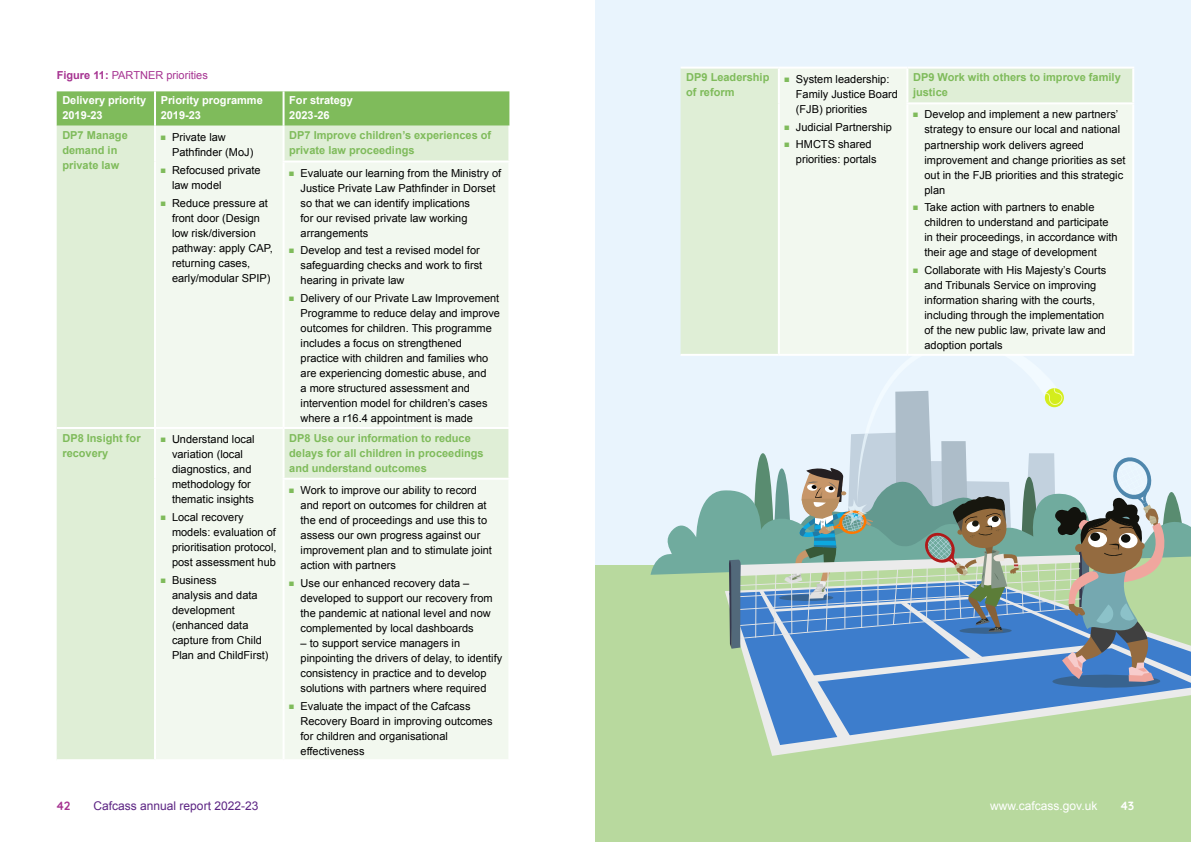
<style>
.page{position:relative;width:1191px;height:842px;background:#fff}
.page>*{position:absolute;margin:0;border:0;box-sizing:border-box;transform-origin:0 0}
.t1{font:12px "Arial";color:#5c2483}
.t2{font:12px "Arial";color:#fff}
.t3{font:700 12px "Quicksand";color:#a63391}
.t4{font:700 12px "Quicksand";color:#fff}
.t5{font:11px/15px "Arial";color:#000}
.t6{font:700 11px/15px "Arial";color:#7fbb5b}
.t7{font:700 11px/15px "Arial";color:#fff}
.t8{font:11px "Arial";color:#a63391}
.s1{font-weight:700}
.s2{color:#7fbb5b}
</style>
<div class="page">
<div style="left:595px;top:564px;width:596px;height:278px;background:#b8d99e"></div>
<div style="left:595px;top:0;width:596px;height:564px;background:#e9f4fd"></div>
<svg style="left:650px;top:490px;width:79px;height:85px;fill:#70ab9e"></svg>
<svg style="left:725px;top:591px;width:121px;height:165px"></svg>
<svg style="left:729px;top:739px;width:158px;height:6px"></svg>
<svg style="left:729px;top:388px;width:462px;height:351px"></svg>
<div style="left:57px;top:91px;width:452px;height:35px;background:#7fbb5b"></div>
<div style="left:57px;top:126px;width:97px;height:633px;background:#dfeed6"></div>
<svg style="left:156px;top:126px;width:352px;height:633px;fill:#f2f8ef"></svg>
<hr style="left:282px;top:91px;width:2px;height:35px;background:#fff">
<hr style="left:154px;top:91px;width:2px;height:35px;background:#fff">
<hr style="left:282px;top:126px;width:2px;height:34px;background:#fff">
<hr style="left:282px;top:160px;width:228px;height:2px;background:#fff">
<hr style="left:282px;top:162px;width:2px;height:265px;background:#fff">
<hr style="left:283px;top:427px;width:227px;height:2px;background:#fff">
<hr style="left:155px;top:427px;width:128px;height:2px;background:#fff">
<hr style="left:282px;top:429px;width:2px;height:49px;background:#fff">
<hr style="left:57px;top:427px;width:98px;height:2px;background:#fff">
<hr style="left:282px;top:478px;width:228px;height:2px;background:#fff">
<hr style="left:282px;top:480px;width:2px;height:279px;background:#fff">
<div style="left:680px;top:69px;width:98px;height:285px;background:#dfeed6"></div>
<svg style="left:780px;top:69px;width:352px;height:285px;fill:#f2f8ef"></svg>
<hr style="left:680px;top:354px;width:99px;height:2px;background:#fff">
<hr style="left:779px;top:354px;width:128px;height:2px;background:#fff">
<hr style="left:1132px;top:69px;width:2px;height:33px;background:#fff">
<hr style="left:907px;top:67px;width:227px;height:2px;background:#fff">
<hr style="left:779px;top:67px;width:128px;height:2px;background:#fff">
<hr style="left:906px;top:69px;width:2px;height:33px;background:#fff">
<hr style="left:680px;top:67px;width:99px;height:2px;background:#fff">
<hr style="left:778px;top:69px;width:2px;height:34px;background:#fff">
<hr style="left:778px;top:103px;width:2px;height:251px;background:#fff">
<hr style="left:906px;top:102px;width:228px;height:2px;background:#fff">
<hr style="left:906px;top:104px;width:2px;height:250px;background:#fff">
<hr style="left:1132px;top:104px;width:2px;height:250px;background:#fff">
<hr style="left:907px;top:354px;width:227px;height:2px;background:#fff">
<p class="t8" style="left:57px;top:68px;width:153px"><span class="s1">Figure 11:</span> PARTNER priorities</p>
<p class="t7" style="left:62px;top:93px;width:85px">Delivery priority<br>2019-23</p>
<p class="t7" style="left:161px;top:93px;width:104px">Priority programme<br>2019-23</p>
<p class="t7" style="left:289px;top:93px;width:65px">For strategy<br>2023-26</p>
<p class="t6" style="left:62px;top:128px;width:67px">DP7 Manage demand in private law</p>
<p class="t5" style="left:172px;top:130px;width:83px;text-indent:-11px"><span class="s2">■</span> Private law<br>Pathfinder (MoJ)</p>
<p class="t6" style="left:289px;top:128px;width:203px">DP7 Improve children’s experiences of private law proceedings</p>
<p class="t5" style="left:300px;top:165px;width:202px;text-indent:-11px"><span class="s2">■</span> Evaluate our learning from the Ministry of Justice Private Law Pathfinder in Dorset so that we can identify implications<br>for our revised private law working arrangements</p>
<p class="t5" style="left:300px;top:243px;width:183px;text-indent:-11px"><span class="s2">■</span> Develop and test a revised model for safeguarding checks and work to first hearing in private law</p>
<p class="t5" style="left:300px;top:291px;width:201px;text-indent:-11px"><span class="s2">■</span> Delivery of our Private Law Improvement Programme to reduce delay and improve outcomes for children. This programme includes a focus on strengthened practice with children and families who are experiencing domestic abuse, and<br>a more structured assessment and intervention model for children’s cases where a r16.4 appointment is made</p>
<p class="t5" style="left:172px;top:162px;width:90px;text-indent:-11px"><span class="s2">■</span> Refocused private law model</p>
<p class="t5" style="left:172px;top:195px;width:102px;text-indent:-11px"><span class="s2">■</span> Reduce pressure at front door (Design low risk/diversion pathway: apply CAP, returning cases, early/modular SPIP)</p>
<p class="t6" style="left:62px;top:431px;width:80px">DP8 Insight for recovery</p>
<p class="t5" style="left:172px;top:432px;width:84px;text-indent:-11px"><span class="s2">■</span> Understand local variation (local diagnostics, and methodology for thematic insights</p>
<p class="t5" style="left:172px;top:510px;width:106px;text-indent:-11px"><span class="s2">■</span> Local recovery models: evaluation of prioritisation protocol, post assessment hub</p>
<p class="t5" style="left:172px;top:572px;width:98px;text-indent:-11px"><span class="s2">■</span> Business<br>analysis and data development (enhanced data capture from Child<br>Plan and ChildFirst)</p>
<p class="t6" style="left:289px;top:431px;width:196px">DP8 Use our information to reduce delays for all children in proceedings and understand outcomes</p>
<p class="t5" style="left:300px;top:483px;width:193px;text-indent:-11px"><span class="s2">■</span> Work to improve our ability to record and report on outcomes for children at the end of proceedings and use this to assess our own progress against our improvement plan and to stimulate joint action with partners</p>
<p class="t5" style="left:300px;top:575px;width:193px;text-indent:-11px"><span class="s2">■</span> Use our enhanced recovery data – developed to support our recovery from the pandemic at national level and now complemented by local dashboards</p>
<p class="t5" style="left:300px;top:635px;width:203px">– to support service managers in pinpointing the drivers of delay, to identify consistency in practice and to develop solutions with partners where required</p>
<p class="t5" style="left:300px;top:698px;width:193px;text-indent:-11px"><span class="s2">■</span> Evaluate the impact of the Cafcass<br>Recovery Board in improving outcomes for children and organisational effectiveness</p>
<p class="t6" style="left:686px;top:70px;width:85px">DP9 Leadership of reform</p>
<p class="t5" style="left:796px;top:71px;width:104px;text-indent:-11px"><span class="s2">■</span> System leadership:<br>Family Justice Board (FJB) priorities</p>
<p class="t5" style="left:784px;top:119px;width:109px"><span class="s2">■</span> Judicial Partnership</p>
<p class="t5" style="left:796px;top:137px;width:82px;text-indent:-11px"><span class="s2">■</span> HMCTS shared priorities: portals</p>
<p class="t6" style="left:913px;top:70px;width:209px">DP9 Work with others to improve family justice</p>
<p class="t5" style="left:924px;top:107px;width:203px;text-indent:-11px"><span class="s2">■</span> Develop and implement a new partners’ strategy to ensure our local and national partnership work delivers agreed improvement and change priorities as set out in the FJB priorities and this strategic plan</p>
<p class="t5" style="left:924px;top:200px;width:195px;text-indent:-11px"><span class="s2">■</span> Take action with partners to enable children to understand and participate in their proceedings, in accordance with their age and stage of development</p>
<p class="t5" style="left:924px;top:263px;width:183px;text-indent:-11px"><span class="s2">■</span> Collaborate with His Majesty’s Courts and Tribunals Service on improving information sharing with the courts, including through the implementation of the new public law, private law and adoption portals</p>
<p class="t3" style="left:57px;top:796px;width:15px">42</p>
<p class="t1" style="left:94px;top:797px;width:166px">Cafcass annual report 2022-23</p>
<p class="t2" style="left:990px;top:797px;width:109px">www.cafcass.gov.uk</p>
<p class="t4" style="left:1120px;top:796px;width:15px">43</p>
</div>
